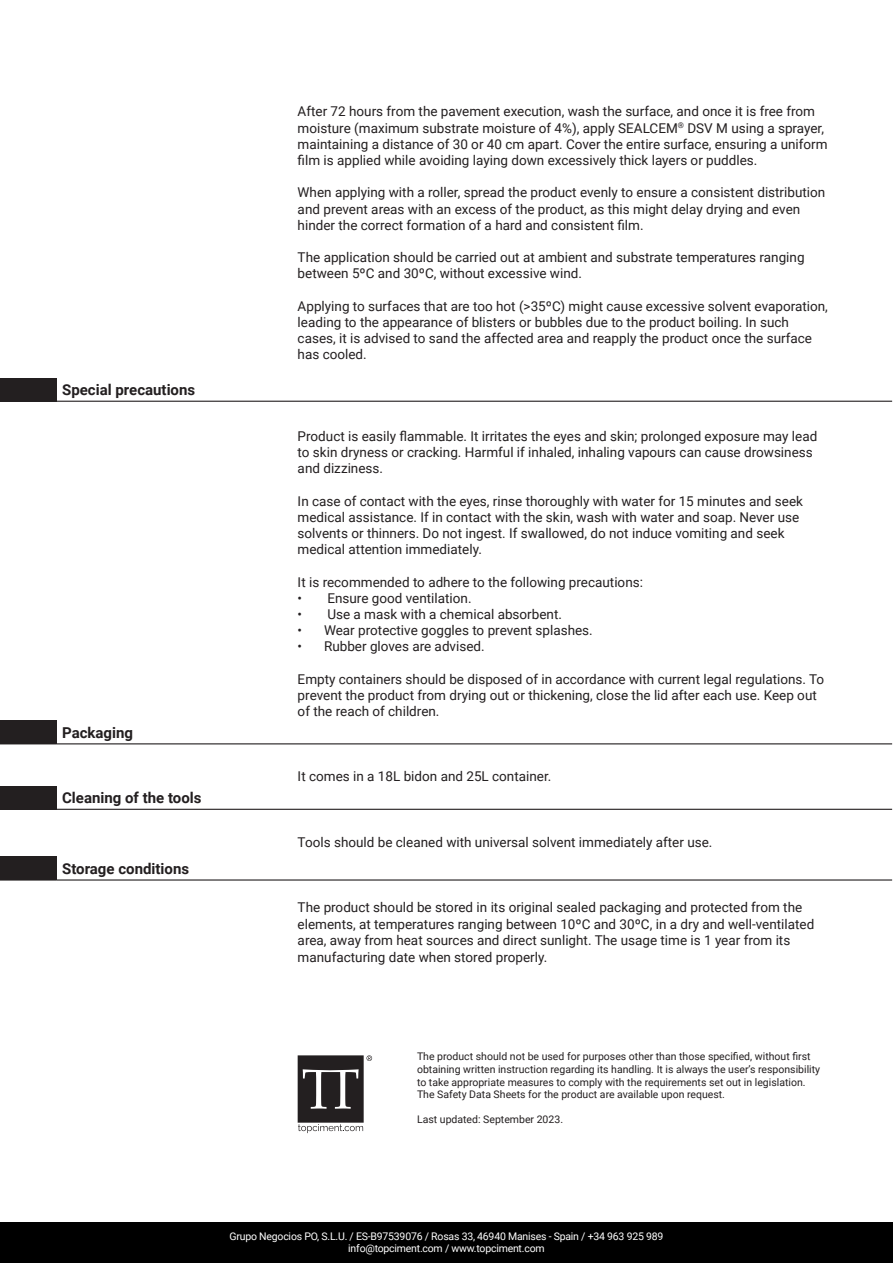
<style>
.page{position:relative;width:893px;height:1263px;background:#fff}
.page>*{position:absolute;margin:0;border:0;box-sizing:border-box;transform-origin:0 0}
.t1{font:700 15px "Roboto";color:#231f20}
.TEXTO_GROSO{font:13.5px/16.2px "Roboto";color:#231f20}
.CAJAS_TITULARES{font:13.5px/16.5px "Roboto";color:#231f20}
.t2{font:10.5px/12.6px "Roboto";color:#231f20}
.t3{font:10.5px/12px "Roboto";letter-spacing:-.02em;color:#fff;text-align:center}
</style>
<div class="page">
<div style="left:0;top:1222px;width:893px;height:41px;background:#000"></div>
<div style="left:0;top:378px;width:56px;height:23px;background:#231f20"></div>
<hr style="left:0;top:401px;width:56px;height:1px;background:#231f20">
<hr style="left:56px;top:401px;width:836px;height:1px;background:#231f20">
<div style="left:0;top:721px;width:56px;height:23px;background:#231f20"></div>
<hr style="left:56px;top:743px;width:836px;height:1px;background:#231f20">
<div style="left:0;top:786px;width:56px;height:23px;background:#231f20"></div>
<hr style="left:0;top:809px;width:56px;height:1px;background:#231f20">
<hr style="left:56px;top:809px;width:836px;height:1px;background:#231f20">
<div style="left:0;top:857px;width:56px;height:23px;background:#231f20"></div>
<hr style="left:56px;top:879px;width:836px;height:1px;background:#231f20">
<svg style="left:298px;top:1055px;width:74px;height:78px"></svg>
<h3 class="t1" style="left:62px;top:379px;width:135px">Special precautions</h3>
<h3 class="t1" style="left:62px;top:722px;width:73px">Packaging</h3>
<h3 class="t1" style="left:62px;top:787px;width:141px">Cleaning of the tools</h3>
<h3 class="t1" style="left:62px;top:858px;width:128px">Storage conditions</h3>
<p class="TEXTO_GROSO" style="left:298px;top:103px;width:531px">After 72 hours from the pavement execution, wash the surface, and once it is free from moisture (maximum substrate moisture of 4%), apply SEALCEM<sup>®</sup> DSV M using a sprayer, maintaining a distance of 30 or 40 cm apart. Cover the entire surface, ensuring a uniform film is applied while avoiding laying down excessively thick layers or puddles.</p>
<p class="TEXTO_GROSO" style="left:298px;top:184px;width:529px">When applying with a roller, spread the product evenly to ensure a consistent distribution and prevent areas with an excess of the product, as this might delay drying and even hinder the correct formation of a hard and consistent film.</p>
<p class="TEXTO_GROSO" style="left:298px;top:249px;width:508px">The application should be carried out at ambient and substrate temperatures ranging between 5ºC and 30ºC, without excessive wind.</p>
<p class="TEXTO_GROSO" style="left:298px;top:297px;width:532px">Applying to surfaces that are too hot (&gt;35ºC) might cause excessive solvent evaporation, leading to the appearance of blisters or bubbles due to the product boiling. In such cases, it is advised to sand the affected area and reapply the product once the surface has cooled.</p>
<p class="TEXTO_GROSO" style="left:298px;top:427px;width:521px">Product is easily flammable. It irritates the eyes and skin; prolonged exposure may lead to skin dryness or cracking. Harmful if inhaled, inhaling vapours can cause drowsiness and dizziness.</p>
<p class="TEXTO_GROSO" style="left:298px;top:492px;width:507px">In case of contact with the eyes, rinse thoroughly with water for 15 minutes and seek medical assistance. If in contact with the skin, wash with water and soap. Never use solvents or thinners. Do not ingest. If swallowed, do not induce vomiting and seek medical attention immediately.</p>
<p class="TEXTO_GROSO" style="left:298px;top:573px;width:347px">It is recommended to adhere to the following precautions:</p>
<p class="TEXTO_GROSO" style="left:298px;top:589px;width:175px">• Ensure good ventilation.</p>
<p class="TEXTO_GROSO" style="left:298px;top:606px;width:266px">• Use a mask with a chemical absorbent.</p>
<p class="TEXTO_GROSO" style="left:298px;top:622px;width:297px">• Wear protective goggles to prevent splashes.</p>
<p class="TEXTO_GROSO" style="left:298px;top:638px;width:189px">• Rubber gloves are advised.</p>
<p class="TEXTO_GROSO" style="left:298px;top:670px;width:528px">Empty containers should be disposed of in accordance with current legal regulations. To prevent the product from drying out or thickening, close the lid after each use. Keep out of the reach of children.</p>
<p class="TEXTO_GROSO" style="left:298px;top:768px;width:255px">It comes in a 18L bidon and 25L container.</p>
<p class="TEXTO_GROSO" style="left:298px;top:833px;width:416px">Tools should be cleaned with universal solvent immediately after use.</p>
<p class="CAJAS_TITULARES" style="left:298px;top:899px;width:518px">The product should be stored in its original sealed packaging and protected from the elements, at temperatures ranging between 10ºC and 30ºC, in a dry and well-ventilated area, away from heat sources and direct sunlight. The usage time is 1 year from its manufacturing date when stored properly.</p>
<p class="t2" style="left:417px;top:1050px;width:405px">The product should not be used for purposes other than those specified, without first obtaining written instruction regarding its handling. It is always the user’s responsibility to take appropriate measures to comply with the requirements set out in legislation.<br>The Safety Data Sheets for the product are available upon request.</p>
<p class="t2" style="left:417px;top:1113px;width:148px">Last updated: September 2023.</p>
<p class="t3" style="left:230px;top:1230px;width:435px">Grupo Negocios PO, S.L.U. / ES-B97539076 / Rosas 33, 46940 Manises - Spain / +34 963 925 989 info@topciment.com / www.topciment.com</p>
</div>
